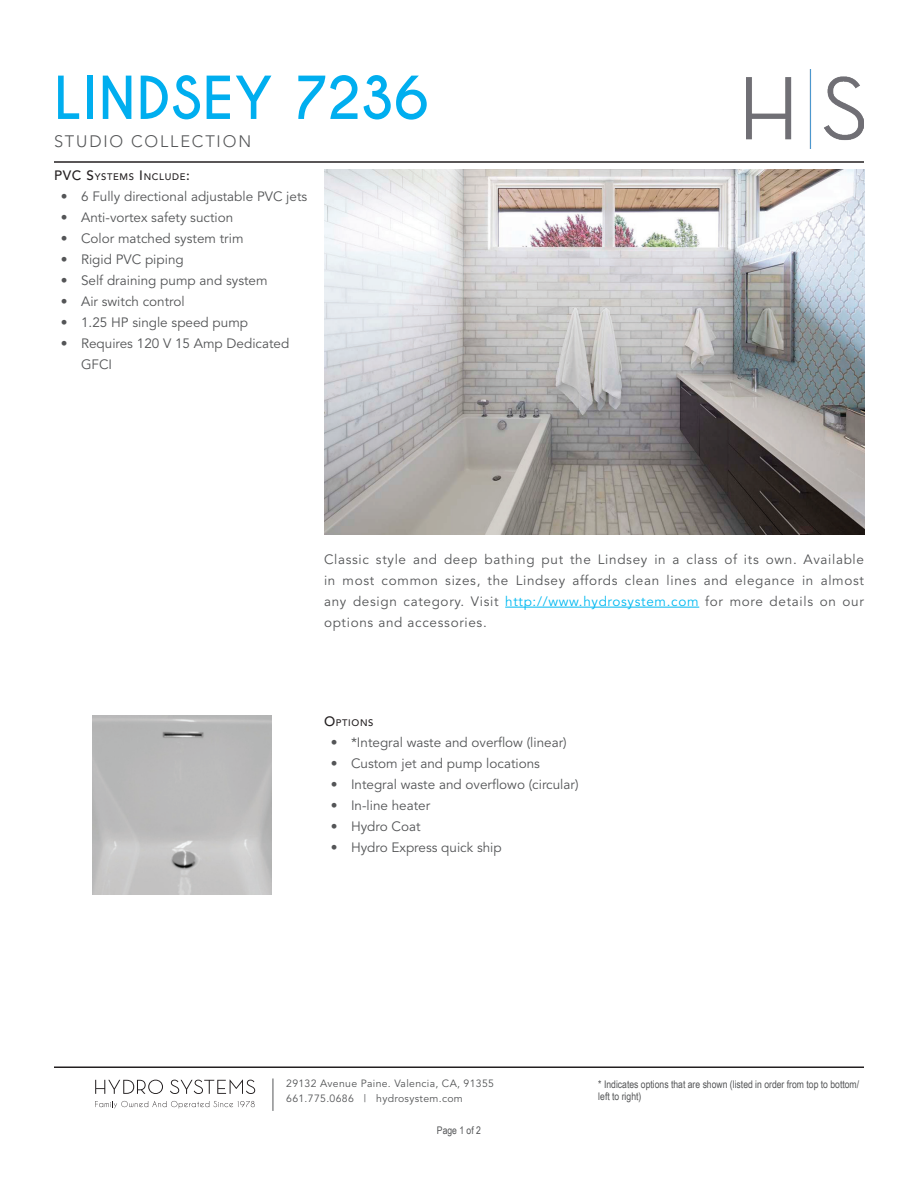
<style>
.page{position:relative;width:918px;height:1188px;background:#fff}
.page>*{position:absolute;margin:0;border:0;box-sizing:border-box;transform-origin:0 0}
.t1{font:700 55.5px "Caviar Dreams";letter-spacing:.02em;color:#00aeef}
.t2{font:300 16.5px "Avenir";letter-spacing:.11em;color:#545557}
.t3{font:13.5px/21px "Avenir";color:#545557;text-align:justify}
.t4{font:10.5px/12.6px "Arial Narrow";color:#545557}
.t5{font:10.5px/15px "Avenir";letter-spacing:.03em;color:#545557}
.t6{font:500 9.45px "Avenir";letter-spacing:.07em;color:#231f20}
.s1{font-size:13.5px}
.s2{color:#00b9f1}
</style>
<div class="page">
<hr style="left:54px;top:161px;width:810px;height:2px;background:#231f20">
<hr style="left:54px;top:1066px;width:810px;height:2px;background:#231f20">
<svg style="left:95px;top:1101px;width:160px;height:7px"></svg>
<svg style="left:95px;top:1080px;width:68px;height:14px"></svg>
<svg style="left:170px;top:1080px;width:85px;height:14px"></svg>
<hr style="left:273px;top:1078px;width:1px;height:33px;background:#545557">
<img style="left:93px;top:716px;width:179px;height:179px">
<img style="left:746px;top:69px;width:118px;height:79px">
<hr style="left:505px;top:607px;width:194px;height:1px;background:#00b9f1">
<img style="left:324px;top:170px;width:540px;height:364px">
<h1 class="t1" style="left:54px;top:65px;width:376px">LINDSEY 7236</h1>
<p class="t2" style="left:54px;top:131px;width:199px">STUDIO COLLECTION</p>
<p class="t6" style="left:54px;top:172px;width:137px"><span class="s1">PVC S</span>YSTEMS <span class="s1">I</span>NCLUDE<span class="s1">:</span></p>
<p class="t3" style="left:61px;top:187px;width:248px">• 6 Fully directional adjustable PVC jets</p>
<p class="t3" style="left:61px;top:208px;width:174px">• Anti-vortex safety suction</p>
<p class="t3" style="left:61px;top:229px;width:184px">• Color matched system trim</p>
<p class="t3" style="left:61px;top:250px;width:124px">• Rigid PVC piping</p>
<p class="t3" style="left:61px;top:271px;width:208px">• Self draining pump and system</p>
<p class="t3" style="left:61px;top:292px;width:125px">• Air switch control</p>
<p class="t3" style="left:61px;top:313px;width:189px">• 1.25 HP single speed pump</p>
<p class="t3" style="left:81px;top:334px;width:210px;text-indent:-20px">• Requires 120 V 15 Amp Dedicated<br>GFCI</p>
<p class="t3" style="left:324px;top:549px;width:542px">Classic style and deep bathing put the Lindsey in a class of its own. Available in most common sizes, the Lindsey affords clean lines and elegance in almost any design category. Visit <span class="s2">http://www.hydrosystem.com</span> for more details on our options and accessories.</p>
<p class="t6" style="left:324px;top:717px;width:50px"><span class="s1">O</span>PTIONS</p>
<p class="t3" style="left:331px;top:732px;width:238px">• *Integral waste and overflow (linear)</p>
<p class="t3" style="left:331px;top:753px;width:211px">• Custom jet and pump locations</p>
<p class="t3" style="left:331px;top:774px;width:249px">• Integral waste and overflowo (circular)</p>
<p class="t3" style="left:331px;top:795px;width:101px">• In-line heater</p>
<p class="t3" style="left:331px;top:816px;width:91px">• Hydro Coat</p>
<p class="t3" style="left:331px;top:837px;width:173px">• Hydro Express quick ship</p>
<p class="t5" style="left:286px;top:1076px;width:209px">29132 Avenue Paine. Valencia, CA, 91355<br>661.775.0686 | hydrosystem.com</p>
<p class="t4" style="left:598px;top:1077px;width:262px">* Indicates options that are shown (listed in order from top to bottom/ left to right)</p>
<p class="t4" style="left:437px;top:1124px;width:46px">Page 1 of 2</p>
</div>
